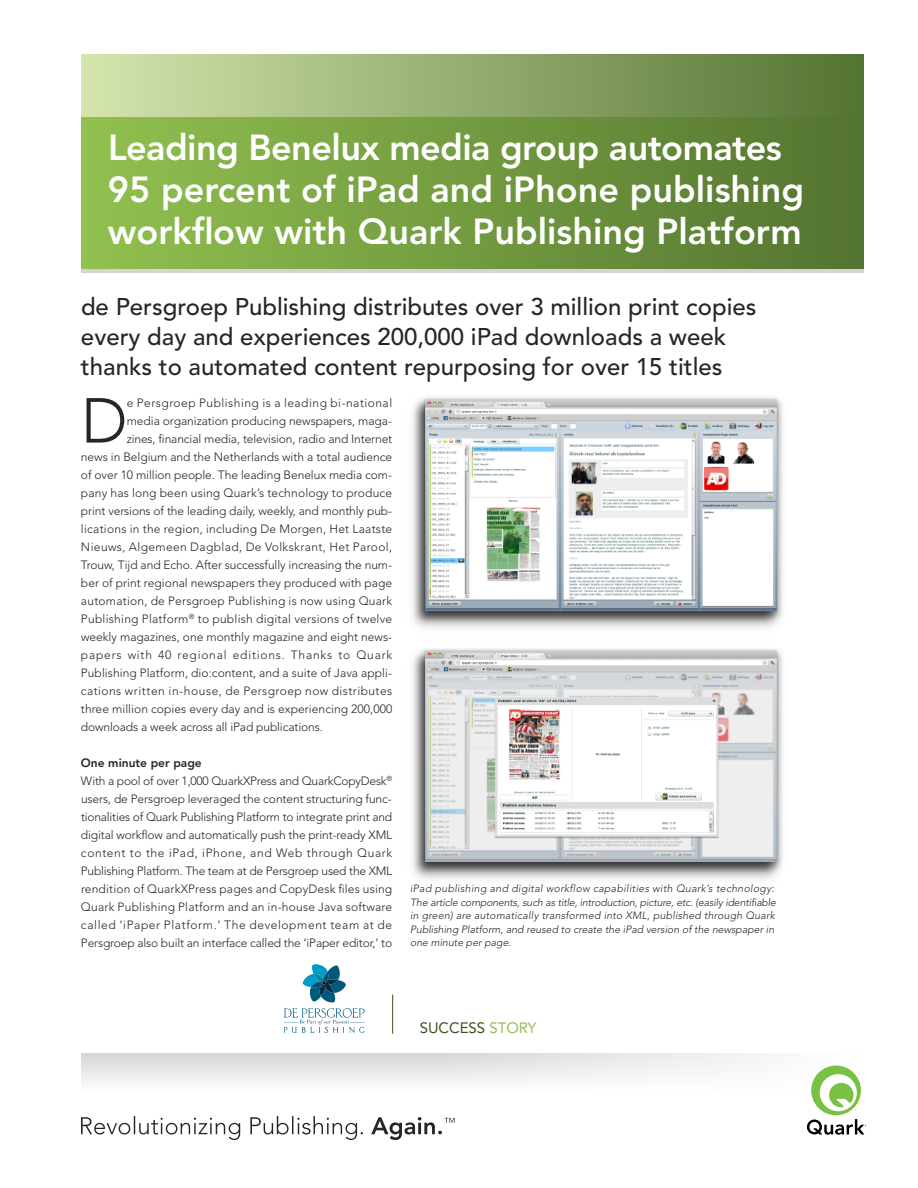
<style>
.page{position:relative;width:918px;height:1188px;background:#fff}
.page>*{position:absolute;margin:0;border:0;box-sizing:border-box;transform-origin:0 0}
.t1{font:300 62.85px "Avenir LT Std";color:#272627}
.t2{font:800 36px/42px "Avenir LT Std";color:#fff}
.t3{font:500 24px/30px "Avenir LT Std";color:#272627}
.t4{font:15px "Avenir LT Std";color:#37501d}
.t5{font:300 12px/18px "Avenir LT Std";color:#272627}
.t6{font:300 12px "Avenir LT Std";letter-spacing:.02em;color:#272627}
.t7{font:300 12px "Avenir LT Std";letter-spacing:.035em;color:#272627}
.t8{font:300 12px "Avenir LT Std";letter-spacing:.03em;color:#272627}
.t9{font:300 12px "Avenir LT Std";letter-spacing:.065em;color:#272627}
.t10{font:300 12px "Avenir LT Std";letter-spacing:.04em;color:#272627}
.t11{font:italic 300 10.5px/13.5px "Avenir LT Std";color:#272627}
.s1{font-weight:800}
.s2{color:#91c14f}
</style>
<div class="page">
<svg style="left:807px;top:1066px;width:59px;height:69px"></svg>
<svg style="left:81px;top:268px;width:783px;height:5px;background:#c0c8b6"></svg>
<div style="left:81px;top:54px;width:783px;height:64px;background:linear-gradient(to right,#d4e5ae,#547431)"></div>
<div style="left:81px;top:118px;width:783px;height:150px;background:linear-gradient(to right,#91c14f,#537330)"></div>
<svg style="left:81px;top:1116px;width:374px;height:24px"></svg>
<hr style="left:392px;top:995px;width:1px;height:39px;background:#37501d">
<img style="left:412px;top:404px;width:363px;height:224px">
<img style="left:416px;top:397px;width:367px;height:227px">
<img style="left:412px;top:655px;width:365px;height:225px">
<img style="left:416px;top:648px;width:367px;height:226px">
<svg style="left:284px;top:964px;width:81px;height:69px"></svg>
<h2 class="t2" style="left:108px;top:130px;width:698px">Leading Benelux media group automates<br>95 percent of iPad and iPhone publishing workflow with Quark Publishing Platform</h2>
<h3 class="t3" style="left:81px;top:294px;width:677px">de Persgroep Publishing distributes over 3 million print copies every day and experiences 200,000 iPad downloads a week thanks to automated content repurposing for over 15 titles</h3>
<h1 class="t1" style="left:81px;top:395px;width:48px">D</h1>
<p class="t10" style="left:127px;top:397px;width:267px">e Persgroep Publishing is a leading bi-national</p>
<p class="t5" style="left:127px;top:412px;width:267px">media organization producing newspapers, maga-</p>
<p class="t5" style="left:127px;top:430px;width:267px">zines, financial media, television, radio and Internet</p>
<p class="t5" style="left:81px;top:448px;width:313px">news in Belgium and the Netherlands with a total audience</p>
<p class="t5" style="left:81px;top:466px;width:313px">of over 10 million people. The leading Benelux media com-</p>
<p class="t5" style="left:81px;top:484px;width:313px">pany has long been using Quark’s technology to produce</p>
<p class="t5" style="left:81px;top:502px;width:313px">print versions of the leading daily, weekly, and monthly pub-</p>
<p class="t6" style="left:81px;top:523px;width:313px">lications in the region, including De Morgen, Het Laatste</p>
<p class="t8" style="left:81px;top:541px;width:313px">Nieuws, Algemeen Dagblad, De Volkskrant, Het Parool,</p>
<p class="t5" style="left:81px;top:556px;width:313px">Trouw, Tijd and Echo. After successfully increasing the num-</p>
<p class="t5" style="left:81px;top:574px;width:313px">ber of print regional newspapers they produced with page</p>
<p class="t6" style="left:81px;top:595px;width:313px">automation, de Persgroep Publishing is now using Quark</p>
<p class="t6" style="left:81px;top:614px;width:313px">Publishing Platform<sup>®</sup> to publish digital versions of twelve</p>
<p class="t5" style="left:81px;top:628px;width:313px">weekly magazines, one monthly magazine and eight news-</p>
<p class="t9" style="left:81px;top:650px;width:313px">papers with 40 regional editions. Thanks to Quark</p>
<p class="t5" style="left:81px;top:664px;width:313px">Publishing Platform, dio:content, and a suite of Java appli-</p>
<p class="t7" style="left:81px;top:686px;width:313px">cations written in-house, de Persgroep now distributes</p>
<p class="t5" style="left:81px;top:700px;width:313px">three million copies every day and is experiencing 200,000</p>
<p class="t5" style="left:81px;top:718px;width:243px">downloads a week across all iPad publications.</p>
<p class="t5" style="left:81px;top:754px;width:313px"><span class="s1">One minute per page<br></span>With a pool of over 1,000 QuarkXPress and QuarkCopyDesk<sup>® </sup>users, de Persgroep leveraged the content structuring func&shy;tionalities of Quark Publishing Platform to integrate print and digital workflow and automatically push the print-ready XML content to the iPad, iPhone, and Web through Quark Publishing Platform. The team at de Persgroep used the XML rendition of QuarkXPress pages and CopyDesk files using Quark Publishing Platform and an in-house Java software called ‘iPaper Platform.’ The development team at de Persgroep also built an interface called the ‘iPaper editor,’ to</p>
<p class="t11" style="left:410px;top:883px;width:367px">iPad publishing and digital workflow capabilities with Quark’s technology:<br>The article components, such as title, introduction, picture, etc. (easily identifiable in green) are automatically transformed into XML, published through Quark Publishing Platform, and reused to create the iPad version of the newspaper in one minute per page.</p>
<p class="t4" style="left:420px;top:1021px;width:118px">SUCCESS <span class="s2">STORY</span></p>
</div>
